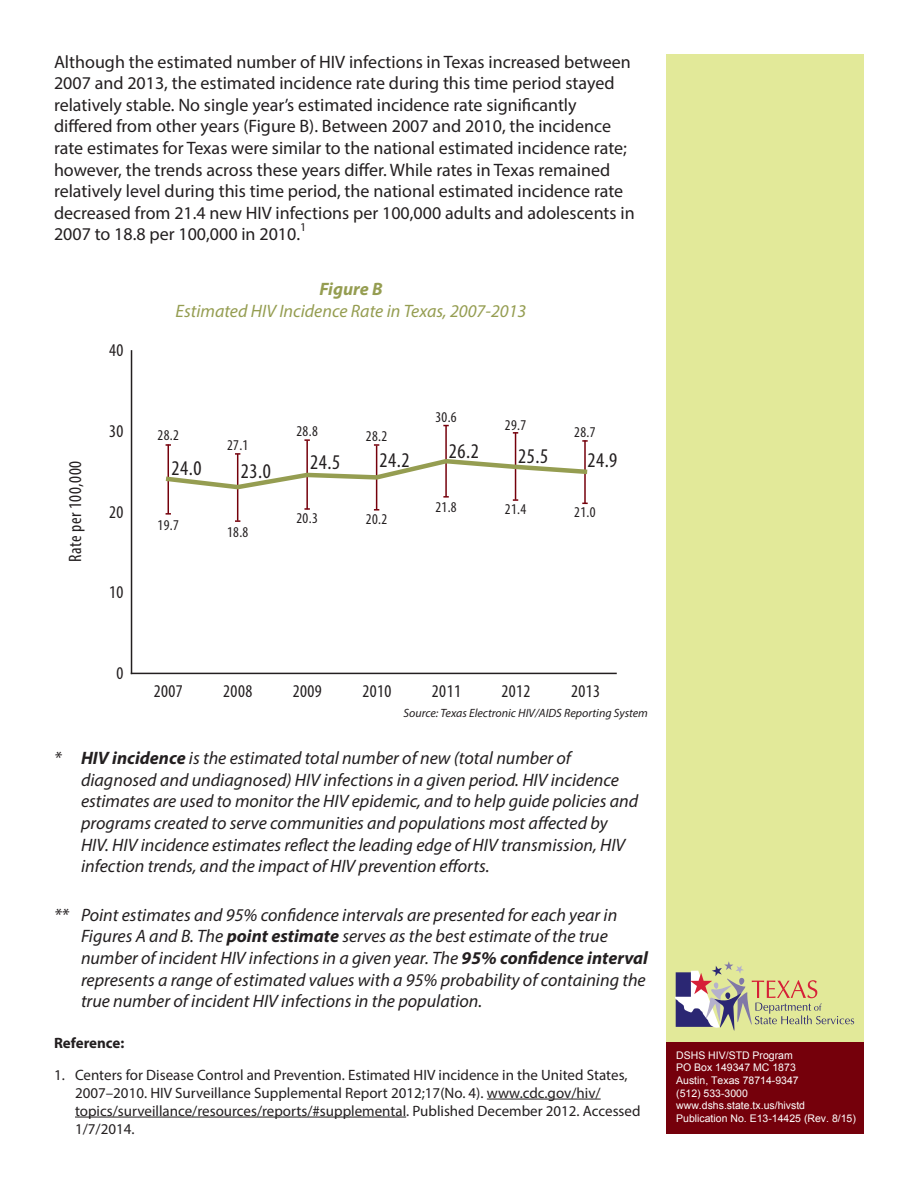
<style>
.page{position:relative;width:918px;height:1188px;background:#fff}
.page>*{position:absolute;margin:0;border:0;box-sizing:border-box;transform-origin:0 0}
.t1{font:condensed 21px "Myriad Pro";letter-spacing:.025em;color:#231f20}
.t2{font:italic 18px/21.6px "Myriad Pro";color:#231f20}
.t3{font:18px/21.6px "Myriad Pro";color:#231f20}
.t4{font:condensed 18px "Myriad Pro";letter-spacing:.025em;color:#231f20}
.t5{font:italic 18px "Myriad Pro";color:#959d51}
.t6{font:italic 700 18px "Myriad Pro";color:#959d51}
.t7{font:15px/18px "Myriad Pro";color:#231f20}
.t8{font:condensed 15px "Myriad Pro";letter-spacing:.025em;color:#231f20}
.t9{font:700 15px "Myriad Pro";color:#231f20}
.t10{font:italic 12px "Myriad Pro";color:#231f20}
.t11{font:12px "Myriad Pro";color:#231f20}
.t12{font:10.5px "Arial";color:#fff}
.s1{font-weight:700}
</style>
<div class="page">
<div style="left:666px;top:54px;width:198px;height:1080px;background:#e2e999"></div>
<div style="left:666px;top:1042px;width:198px;height:92px;background:#75000b"></div>
<svg style="left:675px;top:961px;width:179px;height:70px"></svg>
<hr style="left:487px;top:1099px;width:114px;height:1px;background:#231f20">
<hr style="left:75px;top:1117px;width:331px;height:1px;background:#231f20">
<hr style="left:131px;top:350px;width:1px;height:324px;background:#231f20">
<hr style="left:131px;top:673px;width:486px;height:1px;background:#231f20">
<hr style="left:306px;top:441px;width:2px;height:68px;background:#75000b">
<svg style="left:304px;top:439px;width:6px;height:2px"></svg>
<hr style="left:376px;top:446px;width:1px;height:63px;background:#75000b">
<hr style="left:445px;top:426px;width:2px;height:71px;background:#75000b">
<hr style="left:584px;top:440px;width:2px;height:63px;background:#75000b">
<svg style="left:582px;top:440px;width:6px;height:2px"></svg>
<hr style="left:515px;top:433px;width:1px;height:67px;background:#75000b">
<hr style="left:168px;top:445px;width:1px;height:69px;background:#75000b">
<svg style="left:165px;top:453px;width:423px;height:69px"></svg>
<p class="t3" style="left:54px;top:50px;width:582px">Although the estimated number of HIV infections in Texas increased between 2007 and 2013, the estimated incidence rate during this time period stayed relatively stable. No single year’s estimated incidence rate significantly differed from other years (Figure B). Between 2007 and 2010, the incidence rate estimates for Texas were similar to the national estimated incidence rate; however, the trends across these years differ. While rates in Texas remained relatively level during this time period, the national estimated incidence rate decreased from 21.4 new HIV infections per 100,000 adults and adolescents in 2007 to 18.8 per 100,000 in 2010.</p>
<p class="t11" style="left:300px;top:220px;width:8px">1</p>
<p class="t4" style="left:109px;top:340px;width:16px">40</p>
<p class="t4" style="left:64px;top:562px;width:102px;rotate:-90deg">Rate per 100,000</p>
<p class="t4" style="left:109px;top:420px;width:16px">30</p>
<p class="t4" style="left:109px;top:501px;width:16px">20</p>
<p class="t4" style="left:109px;top:581px;width:16px">10</p>
<p class="t4" style="left:117px;top:662px;width:8px">0</p>
<p class="t6" style="left:319px;top:278px;width:65px">Figure B</p>
<p class="t5" style="left:176px;top:300px;width:352px">Estimated HIV Incidence Rate in Texas, 2007-2013</p>
<p class="t8" style="left:158px;top:426px;width:23px">28.2</p>
<p class="t8" style="left:227px;top:436px;width:23px">27.1</p>
<p class="t1" style="left:172px;top:455px;width:31px">24.0</p>
<p class="t1" style="left:241px;top:459px;width:31px">23.0</p>
<p class="t8" style="left:158px;top:516px;width:23px">19.7</p>
<p class="t8" style="left:227px;top:523px;width:23px">18.8</p>
<p class="t8" style="left:296px;top:422px;width:23px">28.8</p>
<p class="t8" style="left:366px;top:427px;width:23px">28.2</p>
<p class="t1" style="left:310px;top:450px;width:31px">24.5</p>
<p class="t1" style="left:380px;top:447px;width:31px">24.2</p>
<p class="t8" style="left:296px;top:509px;width:23px">20.3</p>
<p class="t8" style="left:366px;top:510px;width:23px">20.2</p>
<p class="t8" style="left:435px;top:408px;width:23px">30.6</p>
<p class="t1" style="left:449px;top:438px;width:31px">26.2</p>
<p class="t8" style="left:435px;top:498px;width:23px">21.8</p>
<p class="t8" style="left:505px;top:416px;width:23px">29.7</p>
<p class="t1" style="left:518px;top:443px;width:31px">25.5</p>
<p class="t8" style="left:505px;top:500px;width:23px">21.4</p>
<p class="t8" style="left:574px;top:423px;width:23px">28.7</p>
<p class="t1" style="left:588px;top:448px;width:31px">24.9</p>
<p class="t8" style="left:574px;top:503px;width:23px">21.0</p>
<p class="t4" style="left:154px;top:680px;width:31px">2007</p>
<p class="t4" style="left:223px;top:680px;width:31px">2008</p>
<p class="t4" style="left:293px;top:680px;width:31px">2009</p>
<p class="t4" style="left:362px;top:680px;width:31px">2010</p>
<p class="t4" style="left:432px;top:680px;width:31px">2011</p>
<p class="t4" style="left:501px;top:680px;width:31px">2012</p>
<p class="t4" style="left:571px;top:680px;width:31px">2013</p>
<p class="t10" style="left:403px;top:706px;width:246px">Source: Texas Electronic HIV/AIDS Reporting System</p>
<p class="t2" style="left:81px;top:747px;width:559px;text-indent:-27px">* <span class="s1">HIV incidence</span> is the estimated total number of new (total number of diagnosed and undiagnosed) HIV infections in a given period. HIV incidence estimates are used to monitor the HIV epidemic, and to help guide policies and programs created to serve communities and populations most affected by HIV. HIV incidence estimates reflect the leading edge of HIV transmission, HIV infection trends, and the impact of HIV prevention efforts.</p>
<p class="t2" style="left:81px;top:904px;width:568px;text-indent:-27px">** Point estimates and 95% confidence intervals are presented for each year in Figures A and B. The <span class="s1">point estimate</span> serves as the best estimate of the true number of incident HIV infections in a given year. The <span class="s1">95% confidence interval </span>represents a range of estimated values with a 95% probability of containing the true number of incident HIV infections in the population.</p>
<p class="t9" style="left:54px;top:1033px;width:72px">Reference:</p>
<p class="t7" style="left:75px;top:1065px;width:567px;text-indent:-21px">1. Centers for Disease Control and Prevention. Estimated HIV incidence in the United States, 2007–2010. HIV Surveillance Supplemental Report 2012;17(No. 4). www.cdc.gov/hiv/ topics/surveillance/resources/reports/#supplemental. Published December 2012. Accessed 1/7/2014.</p>
<p class="t12" style="left:676px;top:1048px;width:118px">DSHS HIV/STD Program</p>
<p class="t12" style="left:676px;top:1061px;width:121px">PO Box 149347 MC 1873</p>
<p class="t12" style="left:676px;top:1073px;width:124px">Austin, Texas 78714-9347</p>
<p class="t12" style="left:676px;top:1086px;width:73px">(512) 533-3000</p>
<p class="t12" style="left:676px;top:1099px;width:130px">www.dshs.state.tx.us/hivstd</p>
<p class="t12" style="left:676px;top:1111px;width:181px">Publication No. E13-14425 (Rev. 8/15)</p>
</div>
